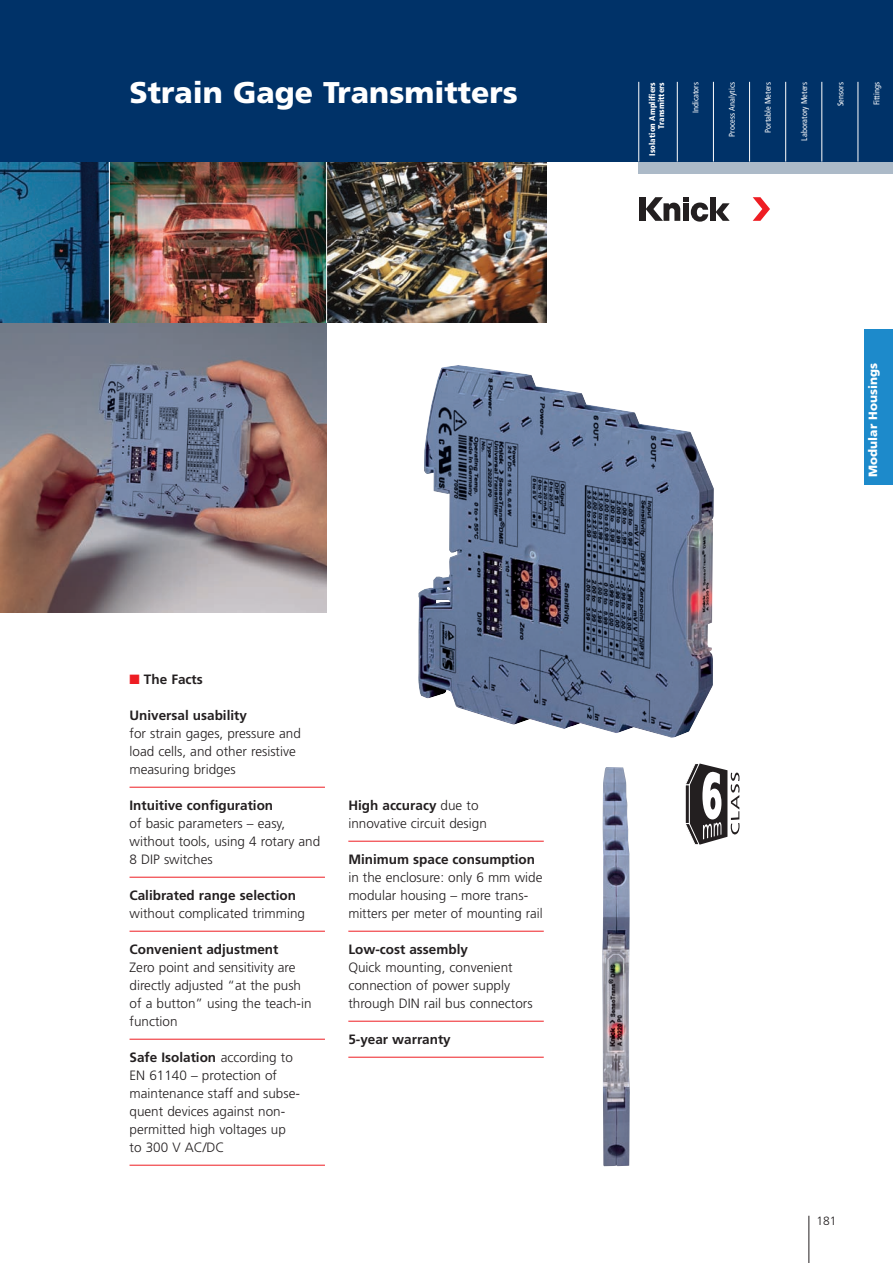
<style>
.page{position:relative;width:893px;height:1263px;background:#fff}
.page>*{position:absolute;margin:0;border:0;box-sizing:border-box;transform-origin:0 0}
.t1{font:900 30px "Frutiger";color:#fff}
.t2{font:300 13.5px/18px "Frutiger";color:#231f20}
.t3{font:700 13.5px "Frutiger";color:#231f20}
.t4{font:900 12px "Frutiger";color:#fff}
.t5{font:300 12px "Frutiger";color:#231f20}
.t6{font:condensed 8.25px "Frutiger LT";letter-spacing:.01em;color:#fff}
.t7{font:900 condensed 8.25px/9px "Frutiger LT";letter-spacing:.01em;color:#fff;text-align:right}
.s1{color:#ee1d23}
.s2{font-weight:700}
</style>
<div class="page">
<hr style="left:129px;top:787px;width:196px;height:1px;background:#ee1d23">
<hr style="left:129px;top:877px;width:196px;height:1px;background:#ee1d23">
<hr style="left:129px;top:931px;width:196px;height:1px;background:#ee1d23">
<hr style="left:129px;top:1039px;width:196px;height:1px;background:#ee1d23">
<hr style="left:129px;top:1165px;width:196px;height:1px;background:#ee1d23">
<hr style="left:348px;top:841px;width:195px;height:1px;background:#ee1d23">
<hr style="left:348px;top:931px;width:195px;height:1px;background:#ee1d23">
<hr style="left:348px;top:1021px;width:195px;height:1px;background:#ee1d23">
<hr style="left:348px;top:1057px;width:195px;height:1px;background:#ee1d23">
<img style="left:0;top:323px;width:326px;height:289px">
<svg style="left:685px;top:763px;width:54px;height:82px"></svg>
<img style="left:418px;top:365px;width:295px;height:373px">
<img style="left:602px;top:767px;width:27px;height:399px">
<img style="left:327px;top:161px;width:219px;height:162px">
<img style="left:110px;top:161px;width:216px;height:162px">
<svg style="left:1px;top:161px;width:108px;height:162px;background:#1a5b82"></svg>
<hr style="left:808px;top:1216px;width:1px;height:47px;background:#231f20">
<div style="left:638px;top:149px;width:254px;height:25px;background:#acbac8"></div>
<div style="left:0;top:0;width:892px;height:161px;background:#003268"></div>
<div style="left:639px;top:197px;width:6px;height:24px;background:#231f20"></div>
<div style="left:709px;top:197px;width:6px;height:24px;background:#231f20"></div>
<svg style="left:715px;top:203px;width:14px;height:18px"></svg>
<svg style="left:752px;top:197px;width:18px;height:24px"></svg>
<svg style="left:645px;top:197px;width:63px;height:25px"></svg>
<hr style="left:677px;top:82px;width:1px;height:80px;background:#fff">
<hr style="left:713px;top:82px;width:1px;height:80px;background:#fff">
<hr style="left:749px;top:82px;width:1px;height:80px;background:#fff">
<hr style="left:785px;top:82px;width:1px;height:80px;background:#fff">
<hr style="left:821px;top:82px;width:1px;height:80px;background:#fff">
<hr style="left:857px;top:82px;width:1px;height:80px;background:#fff">
<hr style="left:638px;top:82px;width:1px;height:80px;background:#fff">
<div style="left:864px;top:329px;width:28px;height:156px;background:#1d8acb"></div>
<h1 class="t1" style="left:129px;top:80px;width:389px">Strain Gage Transmitters</h1>
<p class="t6" style="left:837px;top:106px;width:26px;rotate:-90deg">Sensors</p>
<p class="t6" style="left:873px;top:105px;width:25px;rotate:-90deg">Fittings</p>
<p class="t7" style="left:648px;top:156px;width:75px;rotate:-90deg">Isolation Amplifiers<br>Transmitters</p>
<p class="t6" style="left:692px;top:113px;width:33px;rotate:-90deg">Indicators</p>
<p class="t6" style="left:728px;top:137px;width:56px;rotate:-90deg">Process Analytics</p>
<p class="t6" style="left:765px;top:133px;width:52px;rotate:-90deg">Portable Meters</p>
<p class="t6" style="left:801px;top:141px;width:60px;rotate:-90deg">Laboratory Meters</p>
<p class="t3" style="left:129px;top:674px;width:75px"><span class="s1">■</span> The Facts</p>
<p class="t3" style="left:129px;top:710px;width:119px">Universal usability</p>
<p class="t2" style="left:129px;top:725px;width:173px">for strain gages, pressure and load cells, and other resistive measuring bridges</p>
<p class="t3" style="left:129px;top:800px;width:145px">Intuitive configuration</p>
<p class="t2" style="left:129px;top:815px;width:192px">of basic parameters – easy, without tools, using 4 rotary and<br>8 DIP switches</p>
<p class="t3" style="left:129px;top:890px;width:168px">Calibrated range selection</p>
<p class="t2" style="left:129px;top:905px;width:177px">without complicated trimming</p>
<p class="t3" style="left:129px;top:944px;width:150px">Convenient adjustment</p>
<p class="t2" style="left:129px;top:959px;width:183px">Zero point and sensitivity are directly adjusted “at the push of a button” using the teach-in function</p>
<p class="t2" style="left:129px;top:1049px;width:172px"><span class="s2">Safe Isolation</span> according to<br>EN 61140 – protection of maintenance staff and subse&shy;quent devices against non&shy;permitted high voltages up to 300 V AC/DC</p>
<p class="t2" style="left:348px;top:797px;width:140px"><span class="s2">High accuracy</span> due to innovative circuit design</p>
<p class="t3" style="left:348px;top:854px;width:188px">Minimum space consumption</p>
<p class="t2" style="left:348px;top:869px;width:196px">in the enclosure: only 6 mm wide modular housing – more trans&shy;mitters per meter of mounting rail</p>
<p class="t3" style="left:348px;top:944px;width:121px">Low-cost assembly</p>
<p class="t2" style="left:348px;top:959px;width:186px">Quick mounting, convenient connection of power supply through DIN rail bus connectors</p>
<p class="t3" style="left:348px;top:1034px;width:104px">5-year warranty</p>
<p class="t4" style="left:868px;top:477px;width:115px;rotate:-90deg">Modular Housings</p>
<p class="t5" style="left:816px;top:1214px;width:22px">181</p>
</div>
